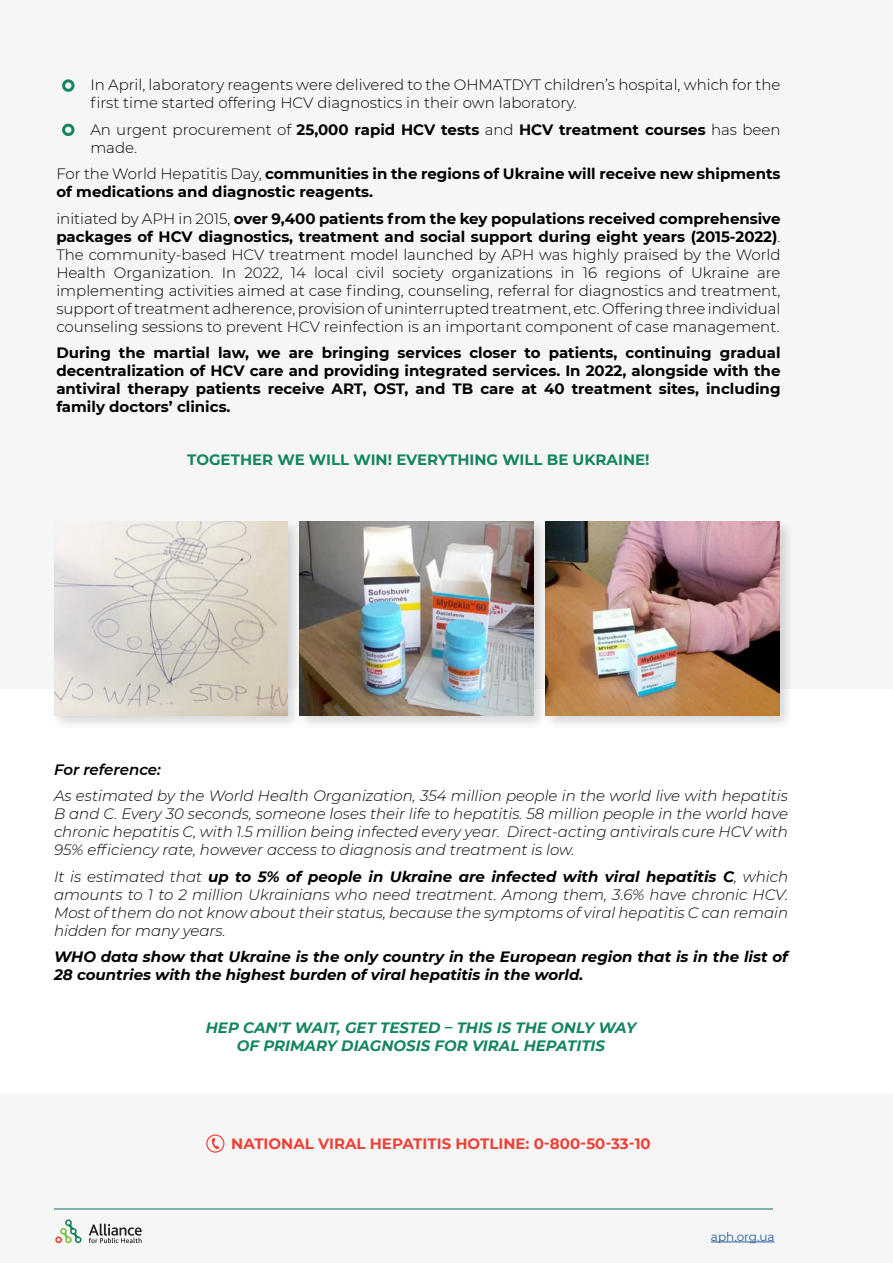
<style>
.page{position:relative;width:893px;height:1263px;background:#f6f6f6}
.page>*{position:absolute;margin:0;border:0;box-sizing:border-box;transform-origin:0 0}
.t1{font:300 15px/18px "Montserrat";color:#000}
.t2{font:italic 300 15px/18px "Montserrat";color:#000;text-align:justify}
.t3{font:700 15px/18px "Montserrat";color:#000}
.t4{font:italic 700 15px/18px "Montserrat";color:#000}
.t5{font:italic 700 15px/18px "Montserrat";color:#148561;text-align:center}
.t6{font:700 15px "Montserrat";color:#f04036}
.t7{font:700 15px "Montserrat";color:#148561}
.t8{font:italic 600 15px "Montserrat";letter-spacing:-.005em;color:#000}
.t9{font:12px "Montserrat";color:#275b9b}
.s1{font-weight:300}
.s2{font-weight:700}
</style>
<div class="page">
<svg style="left:89px;top:1224px;width:53px;height:19px"></svg>
<svg style="left:55px;top:1219px;width:27px;height:25px"></svg>
<div style="left:0;top:689px;width:893px;height:404px;background:#fff"></div>
<hr style="left:54px;top:1209px;width:719px;height:1px;background:#01756a">
<hr style="left:711px;top:1241px;width:64px;height:1px;background:#275b9b">
<svg style="left:62px;top:79px;width:13px;height:13px"></svg>
<svg style="left:62px;top:123px;width:13px;height:13px"></svg>
<div style="left:51px;top:518px;width:744px;height:212px;background:#000;opacity:.15"></div>
<img style="left:54px;top:521px;width:234px;height:194px">
<img style="left:546px;top:521px;width:234px;height:194px">
<img style="left:300px;top:521px;width:234px;height:194px">
<svg style="left:206px;top:1134px;width:18px;height:19px"></svg>
<p class="t1" style="left:90px;top:75px;width:692px">In April, laboratory reagents were delivered to the OHMATDYT children’s hospital, which for the first time started offering HCV diagnostics in their own laboratory.</p>
<p class="t3" style="left:90px;top:119px;width:692px"><span class="s1">An urgent procurement of</span> 25,000 rapid HCV tests <span class="s1">and</span> HCV treatment courses <span class="s1">has been made.</span></p>
<p class="t3" style="left:56px;top:164px;width:726px"><span class="s1">For the World Hepatitis Day,</span> communities in the regions of Ukraine will receive new shipments of medications and diagnostic reagents.</p>
<p class="t1" style="left:56px;top:209px;width:726px;text-align:justify">initiated by APH in 2015, <span class="s2">over 9,400 patients from the key populations received comprehensive packages of HCV diagnostics, treatment and social support during eight years (2015-2022)</span>.<br>The community-based HCV treatment model launched by APH was highly praised by the World Health Organization. In 2022, 14 local civil society organizations in 16 regions of Ukraine are implementing activities aimed at case finding, counseling, referral for diagnostics and treatment, support of treatment adherence, provision of uninterrupted treatment, etc. Offering three individual counseling sessions to prevent HCV reinfection is an important component of case management.</p>
<p class="t3" style="left:56px;top:343px;width:726px;text-align:justify">During the martial law, we are bringing services closer to patients, continuing gradual decentralization of HCV care and providing integrated services. In 2022, alongside with the antiviral therapy patients receive ART, OST, and TB care at 40 treatment sites, including family doctors’ clinics.</p>
<p class="t7" style="left:187px;top:449px;width:464px">TOGETHER WE WILL WIN! EVERYTHING WILL BE UKRAINE!</p>
<p class="t8" style="left:54px;top:759px;width:108px">For reference:</p>
<p class="t2" style="left:54px;top:786px;width:735px">As estimated by the World Health Organization, 354 million people in the world live with hepatitis B and C. Every 30 seconds, someone loses their life to hepatitis. 58 million people in the world have chronic hepatitis C, with 1.5 million being infected every year. Direct-acting antivirals cure HCV with 95% efficiency rate, however access to diagnosis and treatment is low.</p>
<p class="t2" style="left:54px;top:867px;width:736px">It is estimated that <span class="s2">up to 5% of people in Ukraine are infected with viral hepatitis C</span>, which amounts to 1 to 2 million Ukrainians who need treatment. Among them, 3.6% have chronic HCV.<br>Most of them do not know about their status, because the symptoms of viral hepatitis C can remain hidden for many years.</p>
<p class="t4" style="left:54px;top:947px;width:735px">WHO data show that Ukraine is the only country in the European region that is in the list of<br>28 countries with the highest burden of viral hepatitis in the world.</p>
<p class="t5" style="left:206px;top:1018px;width:432px">HEP CAN'T WAIT, GET TESTED – THIS IS THE ONLY WAY<br>OF PRIMARY DIAGNOSIS FOR VIRAL HEPATITIS</p>
<p class="t6" style="left:231px;top:1133px;width:421px">NATIONAL VIRAL HEPATITIS HOTLINE: 0-800-50-33-10</p>
<p class="t9" style="left:711px;top:1228px;width:65px">aph.org.ua</p>
</div>
